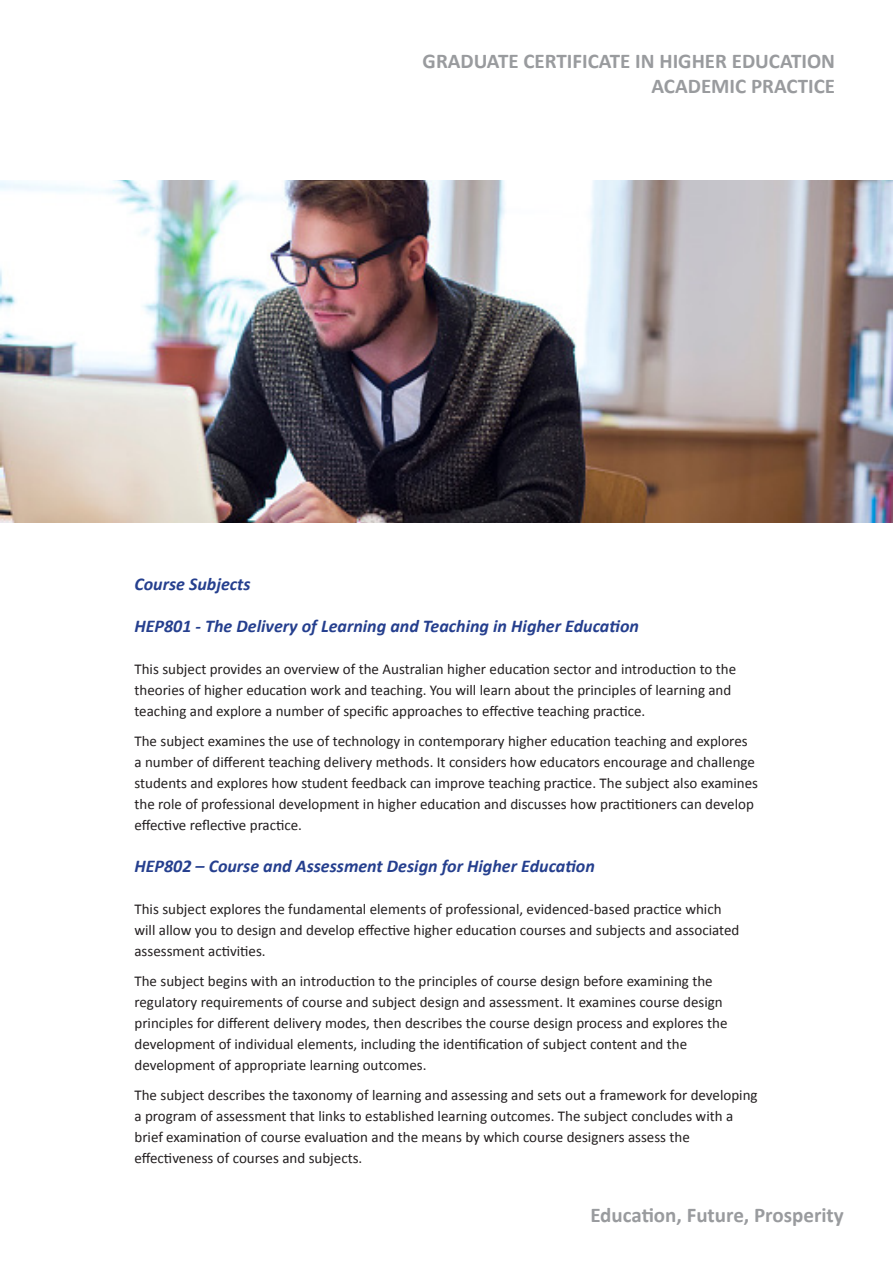
<style>
.page{position:relative;width:893px;height:1263px;background:#fff}
.page>*{position:absolute;margin:0;border:0;box-sizing:border-box;transform-origin:0 0}
.t1{font:700 21px/25.2px "Calibri";color:#999b9e;text-align:right}
.t2{font:italic 700 18px "Calibri";color:#253f8e}
.t3{font:15px/21px "Calibri";color:#231f20}
</style>
<div class="page">
<img style="left:0;top:180px;width:893px;height:342px">
<h1 class="t1" style="left:423px;top:49px;width:414px">GRADUATE CERTIFICATE IN HIGHER EDUCATION<br>ACADEMIC PRACTICE</h1>
<p class="t2" style="left:134px;top:572px;width:118px">Course Subjects</p>
<p class="t2" style="left:134px;top:614px;width:506px">HEP801 - The Delivery of Learning and Teaching in Higher Education</p>
<p class="t3" style="left:134px;top:658px;width:603px">This subject provides an overview of the Australian higher education sector and introduction to the theories of higher education work and teaching. You will learn about the principles of learning and teaching and explore a number of specific approaches to effective teaching practice.</p>
<p class="t3" style="left:134px;top:730px;width:625px">The subject examines the use of technology in contemporary higher education teaching and explores a number of different teaching delivery methods. It considers how educators encourage and challenge students and explores how student feedback can improve teaching practice. The subject also examines the role of professional development in higher education and discusses how practitioners can develop effective reflective practice.</p>
<p class="t2" style="left:134px;top:854px;width:462px">HEP802 – Course and Assessment Design for Higher Education</p>
<p class="t3" style="left:134px;top:898px;width:589px">This subject explores the fundamental elements of professional, evidenced-based practice which</p>
<p class="t3" style="left:134px;top:919px;width:606px">will allow you to design and develop effective higher education courses and subjects and associated</p>
<p class="t3" style="left:134px;top:940px;width:133px">assessment activities.</p>
<p class="t3" style="left:134px;top:970px;width:580px">The subject begins with an introduction to the principles of course design before examining the</p>
<p class="t3" style="left:134px;top:991px;width:590px">regulatory requirements of course and subject design and assessment. It examines course design</p>
<p class="t3" style="left:134px;top:1012px;width:594px">principles for different delivery modes, then describes the course design process and explores the</p>
<p class="t3" style="left:134px;top:1033px;width:554px">development of individual elements, including the identification of subject content and the</p>
<p class="t3" style="left:134px;top:1054px;width:294px">development of appropriate learning outcomes.</p>
<p class="t3" style="left:134px;top:1084px;width:625px">The subject describes the taxonomy of learning and assessing and sets out a framework for developing a program of assessment that links to established learning outcomes. The subject concludes with a brief examination of course evaluation and the means by which course designers assess the</p>
<p class="t3" style="left:134px;top:1147px;width:229px">effectiveness of courses and subjects.</p>
<h1 class="t1" style="left:590px;top:1202px;width:255px">Education, Future, Prosperity</h1>
</div>
